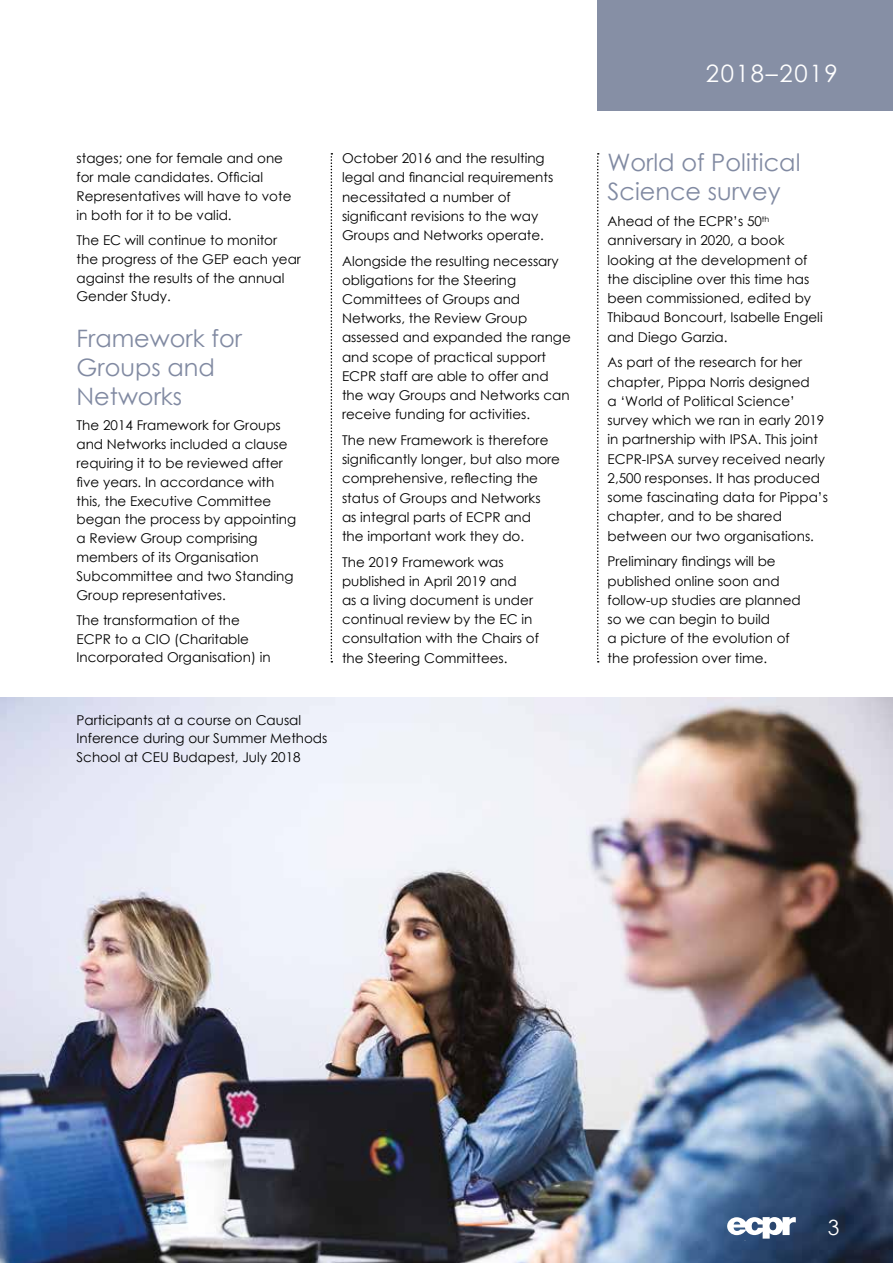
<style>
.page{position:relative;width:893px;height:1263px;background:#fff}
.page>*{position:absolute;margin:0;border:0;box-sizing:border-box;transform-origin:0 0}
.t1{font:24px/28.8px "Century Gothic";color:#818aa2}
.t2{font:24px "Century Gothic";letter-spacing:.07em;color:#fff}
.t3{font:21px "Century Gothic";color:#fff}
.t4{font:13.5px/19.2px "Century Gothic";color:#000}
</style>
<div class="page">
<div style="left:597px;top:0;width:296px;height:111px;background:#868fa5"></div>
<img style="left:0;top:697px;width:893px;height:566px">
<svg style="left:331px;top:153px;width:1px;height:509px"></svg>
<svg style="left:597px;top:153px;width:2px;height:509px"></svg>
<svg style="left:727px;top:1217px;width:69px;height:21px"></svg>
<p class="t4" style="left:77px;top:149px;width:216px;line-height:18.8px">stages; one for female and one for male candidates. Official<br>Representatives will have to vote in both for it to be valid.</p>
<p class="t4" style="left:77px;top:230px;width:226px;line-height:18.8px">The EC will continue to monitor the progress of the GEP each year against the results of the annual<br>Gender Study.</p>
<h1 class="t1" style="left:77px;top:324px;width:167px">Framework for<br>Groups and<br>Networks</h1>
<p class="t4" style="left:77px;top:416px;width:221px;line-height:18.8px">The 2014 Framework for Groups and Networks included a clause requiring it to be reviewed after five years. In accordance with this, the Executive Committee began the process by appointing a Review Group comprising members of its Organisation<br>Subcommittee and two Standing<br>Group representatives.</p>
<p class="t4" style="left:77px;top:610px;width:196px;line-height:18.8px">The transformation of the<br>ECPR to a CIO (Charitable<br>Incorporated Organisation) in</p>
<p class="t4" style="left:342px;top:148px;width:213px">October 2016 and the resulting legal and financial requirements necessitated a number of significant revisions to the way<br>Groups and Networks operate.</p>
<p class="t4" style="left:342px;top:251px;width:230px">Alongside the resulting necessary obligations for the Steering<br>Committees of Groups and<br>Networks, the Review Group assessed and expanded the range and scope of practical support<br>ECPR staff are able to offer and the way Groups and Networks can receive funding for activities.</p>
<p class="t4" style="left:342px;top:430px;width:219px">The new Framework is therefore significantly longer, but also more comprehensive, reflecting the status of Groups and Networks<br>as integral parts of ECPR and<br>the important work they do.</p>
<p class="t4" style="left:342px;top:552px;width:198px">The 2019 Framework was published in April 2019 and<br>as a living document is under continual review by the EC in consultation with the Chairs of the Steering Committees.</p>
<p class="t4" style="left:77px;top:710px;width:252px;line-height:18.8px">Participants at a course on Causal<br>Inference during our Summer Methods<br>School at CEU Budapest, July 2018</p>
<h1 class="t2" style="left:706px;top:56px;width:133px">2018–2019</h1>
<h1 class="t1" style="left:607px;top:147px;width:194px;line-height:29.2px">World of Political<br>Science survey</h1>
<p class="t4" style="left:607px;top:211px;width:217px">Ahead of the ECPR’s 50<sup>th </sup>anniversary in 2020, a book looking at the development of the discipline over this time has been commissioned, edited by<br>Thibaud Boncourt, Isabelle Engeli and Diego Garzia.</p>
<p class="t4" style="left:607px;top:353px;width:222px">As part of the research for her chapter, Pippa Norris designed<br>a ‘World of Political Science’ survey which we ran in early 2019 in partnership with IPSA. This joint<br>ECPR-IPSA survey received nearly<br>2,500 responses. It has produced some fascinating data for Pippa’s chapter, and to be shared between our two organisations.</p>
<p class="t4" style="left:607px;top:552px;width:195px">Preliminary findings will be published online soon and follow‑up studies are planned so we can begin to build<br>a picture of the evolution of the profession over time.</p>
<h2 class="t3" style="left:828px;top:1213px;width:13px">3</h2>
</div>
